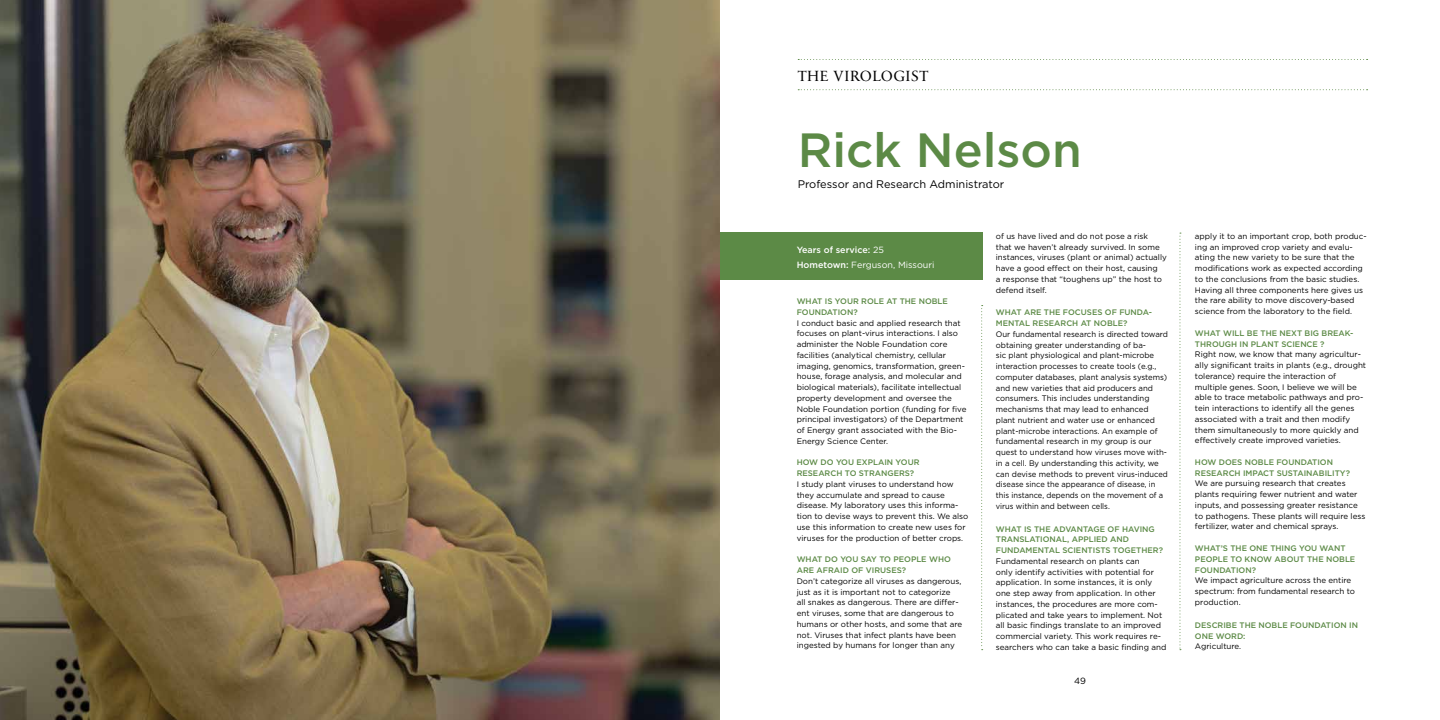
<style>
.page{position:relative;width:1440px;height:720px;background:#fff}
.page>*{position:absolute;margin:0;border:0;box-sizing:border-box;transform-origin:0 0}
.t1{font:500 48px "Gotham";color:#5c8a46}
.t2{font:15px "Sabon Next LT Pro Display";letter-spacing:.04em;color:#000}
.t3{font:11px "Gotham";color:#000}
.t4{font:500 9px/15px "Gotham";color:#fff}
.t5{font:9px "Gotham";color:#000}
.t6{font:8px/10.8px "Gotham";color:#000}
.t7{font:500 8px/10.8px "Gotham";color:#5c8a46}
.s1{font-weight:400}
</style>
<div class="page">
<svg style="left:798px;top:59px;width:570px;height:1px"></svg>
<svg style="left:798px;top:89px;width:570px;height:1px"></svg>
<svg style="left:981px;top:305px;width:2px;height:345px"></svg>
<svg style="left:1179px;top:233px;width:2px;height:417px"></svg>
<div style="left:720px;top:233px;width:262px;height:47px;background:#5c8a46"></div>
<img style="left:0;top:0;width:720px;height:720px">
<h2 class="t2" style="left:798px;top:64px;width:132px">THE VIROLOGIST</h2>
<h1 class="t1" style="left:798px;top:119px;width:286px">Rick Nelson</h1>
<h3 class="t3" style="left:798px;top:177px;width:208px">Professor and Research Administrator</h3>
<p class="t4" style="left:797px;top:242px;width:139px">Years of service: <span class="s1">25<br></span>Hometown: <span class="s1">Ferguson, Missouri</span></p>
<p class="t7" style="left:797px;top:296px;width:153px">WHAT IS YOUR ROLE AT THE NOBLE<br>FOUNDATION?</p>
<p class="t6" style="left:797px;top:317px;width:171px">I conduct basic and applied research that focuses on plant-virus interactions. I also administer the Noble Foundation core facilities (analytical chemistry, cellular imaging, genomics, transformation, green&shy;house, forage analysis, and molecular and biological materials), facilitate intellectual property development and oversee the Noble Foundation portion (funding for five principal investigators) of the Department of Energy grant associated with the Bio-Energy Science Center.</p>
<p class="t7" style="left:797px;top:457px;width:124px">HOW DO YOU EXPLAIN YOUR<br>RESEARCH TO STRANGERS?</p>
<p class="t6" style="left:797px;top:479px;width:173px">I study plant viruses to understand how they accumulate and spread to cause disease. My laboratory uses this informa&shy;tion to devise ways to prevent this. We also use this information to create new uses for viruses for the production of better crops.</p>
<p class="t7" style="left:797px;top:554px;width:156px">WHAT DO YOU SAY TO PEOPLE WHO<br>ARE AFRAID OF VIRUSES?</p>
<p class="t6" style="left:797px;top:575px;width:167px">Don’t categorize all viruses as dangerous, just as it is important not to categorize<br>all snakes as dangerous. There are differ&shy;ent viruses, some that are dangerous to humans or other hosts, and some that are not. Viruses that infect plants have been ingested by humans for longer than any</p>
<p class="t6" style="left:996px;top:231px;width:173px">of us have lived and do not pose a risk<br>that we haven’t already survived. In some instances, viruses (plant or animal) actually have a good effect on their host, causing<br>a response that “toughens up” the host to defend itself.</p>
<p class="t7" style="left:996px;top:307px;width:158px">WHAT ARE THE FOCUSES OF FUNDA-<br>MENTAL RESEARCH AT NOBLE?</p>
<p class="t6" style="left:996px;top:329px;width:174px">Our fundamental research is directed toward obtaining greater understanding of ba-<br>sic plant physiological and plant-microbe interaction processes to create tools (e.g., computer databases, plant analysis systems) and new varieties that aid producers and consumers. This includes understanding mechanisms that may lead to enhanced plant nutrient and water use or enhanced plant-microbe interactions. An example of fundamental research in my group is our quest to understand how viruses move with&shy;in a cell. By understanding this activity, we can devise methods to prevent virus-induced disease since the appearance of disease, in this instance, depends on the movement of a virus within and between cells.</p>
<p class="t7" style="left:996px;top:523px;width:169px">WHAT IS THE ADVANTAGE OF HAVING<br>TRANSLATIONAL, APPLIED AND<br>FUNDAMENTAL SCIENTISTS TOGETHER?</p>
<p class="t6" style="left:996px;top:556px;width:172px">Fundamental research on plants can<br>only identify activities with potential for application. In some instances, it is only one step away from application. In other instances, the procedures are more com&shy;plicated and take years to implement. Not all basic findings translate to an improved commercial variety. This work requires re&shy;searchers who can take a basic finding and</p>
<p class="t5" style="left:1074px;top:675px;width:13px">49</p>
<p class="t6" style="left:1195px;top:231px;width:173px">apply it to an important crop, both produc&shy;ing an improved crop variety and evalu&shy;ating the new variety to be sure that the modifications work as expected according to the conclusions from the basic studies.<br>Having all three components here gives us the rare ability to move discovery-based science from the laboratory to the field.</p>
<p class="t7" style="left:1195px;top:328px;width:160px">WHAT WILL BE THE NEXT BIG BREAK-<br>THROUGH IN PLANT SCIENCE ?</p>
<p class="t6" style="left:1195px;top:349px;width:173px">Right now, we know that many agricultur&shy;ally significant traits in plants (e.g., drought tolerance) require the interaction of multiple genes. Soon, I believe we will be able to trace metabolic pathways and pro&shy;tein interactions to identify all the genes associated with a trait and then modify them simultaneously to more quickly and effectively create improved varieties.</p>
<p class="t7" style="left:1195px;top:457px;width:157px">HOW DOES NOBLE FOUNDATION<br>RESEARCH IMPACT SUSTAINABILITY?</p>
<p class="t6" style="left:1195px;top:478px;width:172px">We are pursuing research that creates plants requiring fewer nutrient and water inputs, and possessing greater resistance to pathogens. These plants will require less fertilizer, water and chemical sprays.</p>
<p class="t7" style="left:1195px;top:543px;width:162px">WHAT’S THE ONE THING YOU WANT<br>PEOPLE TO KNOW ABOUT THE NOBLE<br>FOUNDATION?</p>
<p class="t6" style="left:1195px;top:575px;width:161px">We impact agriculture across the entire spectrum: from fundamental research to production.</p>
<p class="t7" style="left:1195px;top:619px;width:165px">DESCRIBE THE NOBLE FOUNDATION IN<br>ONE WORD:</p>
<p class="t6" style="left:1195px;top:641px;width:48px">Agriculture.</p>
</div>
